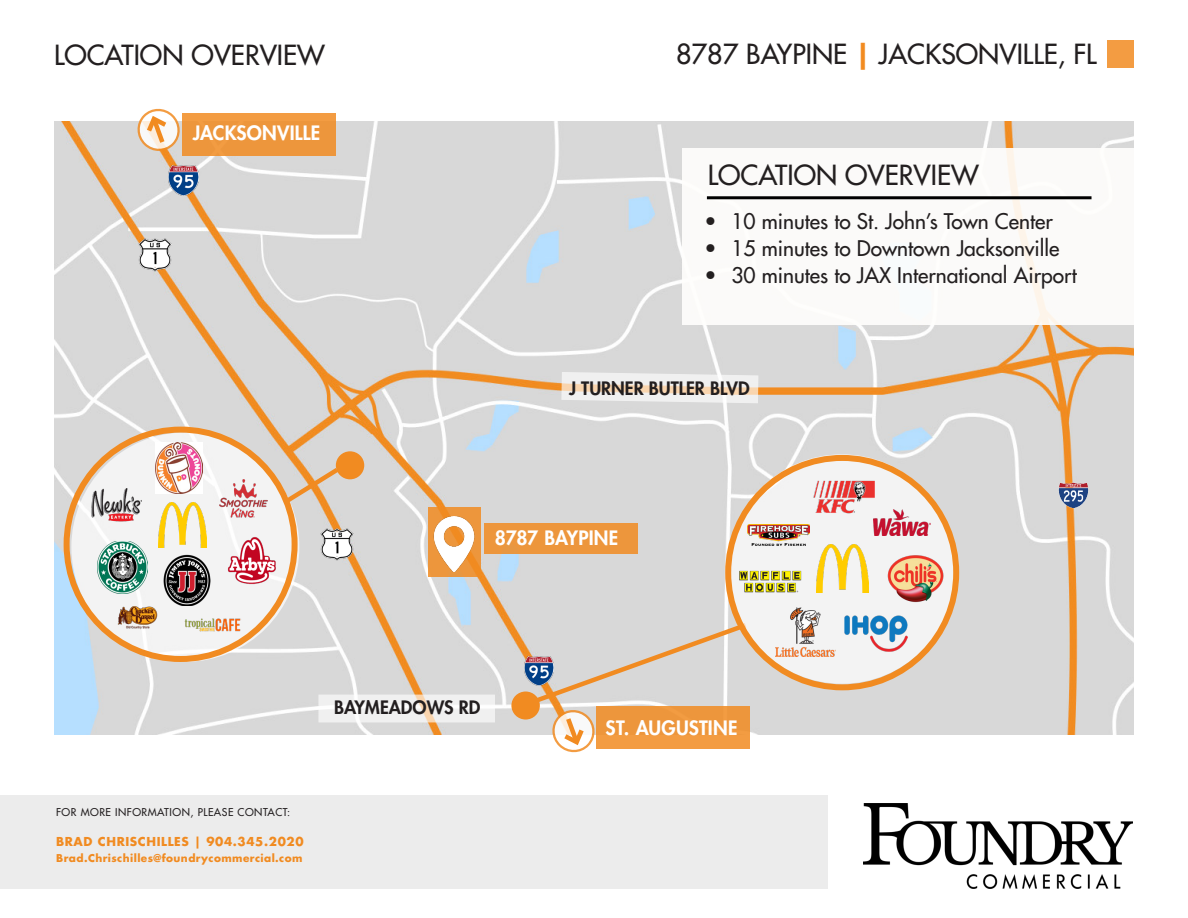
<style>
.page{position:relative;width:1188px;height:918px;background:#fff}
.page>*{position:absolute;margin:0;border:0;box-sizing:border-box;transform-origin:0 0}
.t1{font:500 27px "Futura Std";color:#231f20}
.t2{font:500 21px "Futura Std";color:#231f20}
.t3{font:800 19.35px "Futura Std";letter-spacing:.01em;color:#fff}
.t4{font:800 18px "Futura Std";color:#231f20}
.Section_Headings{font:700 12px "Futura Std";letter-spacing:.05em;color:#f18b21}
.Section_Headings-2{font:700 10.5px "Futura Std";letter-spacing:.04em;color:#f18b21}
.Section_Headings-3{font:500 10.5px "Futura Std";letter-spacing:.05em;color:#231f20}
.s1{font-weight:700;color:#f28b20}
</style>
<div class="page">
<img style="left:55px;top:122px;width:1079px;height:612px">
<img style="left:169px;top:166px;width:29px;height:30px">
<img style="left:320px;top:528px;width:34px;height:33px">
<img style="left:524px;top:656px;width:2px;height:30px">
<div style="left:182px;top:113px;width:154px;height:42px;background:#ed963c"></div>
<svg style="left:133px;top:108px;width:48px;height:47px"></svg>
<img style="left:138px;top:239px;width:34px;height:32px">
<img style="left:1055px;top:479px;width:37px;height:35px">
<svg style="left:429px;top:508px;width:52px;height:69px"></svg>
<svg style="left:561px;top:371px;width:198px;height:33px"></svg>
<div style="left:683px;top:148px;width:451px;height:177px;background:#fffefc"></div>
<hr style="left:707px;top:196px;width:385px;height:3px;background:#000">
<img style="left:427px;top:517px;width:55px;height:55px">
<svg style="left:71px;top:432px;width:228px;height:230px;fill:#f3f3f3"></svg>
<div style="left:336px;top:451px;width:28px;height:28px;background:#f18b21;border-radius:50%"></div>
<div style="left:511px;top:692px;width:29px;height:28px;background:#f18b21;border-radius:50%"></div>
<svg style="left:279px;top:464px;width:64px;height:45px;background:#dfc2a3"></svg>
<svg style="left:526px;top:619px;width:225px;height:134px;background:#dfc5ab"></svg>
<div style="left:64px;top:427px;width:234px;height:235px;border:6px solid #f18b21;border-radius:50%"></div>
<svg style="left:728px;top:454px;width:228px;height:230px;fill:#f3f3f3"></svg>
<div style="left:725px;top:455px;width:234px;height:235px;border:6px solid #f18b21;border-radius:50%"></div>
<img style="left:228px;top:535px;width:48px;height:50px">
<img style="left:219px;top:479px;width:48px;height:39px">
<img style="left:91px;top:477px;width:51px;height:54px">
<img style="left:155px;top:443px;width:48px;height:51px">
<img style="left:159px;top:503px;width:48px;height:44px">
<img style="left:164px;top:554px;width:47px;height:52px">
<img style="left:97px;top:542px;width:51px;height:52px">
<img style="left:113px;top:600px;width:50px;height:35px">
<img style="left:183px;top:609px;width:59px;height:37px">
<img style="left:881px;top:550px;width:69px;height:59px">
<img style="left:817px;top:544px;width:51px;height:49px">
<img style="left:747px;top:524px;width:62px;height:22px">
<img style="left:873px;top:509px;width:58px;height:27px">
<img style="left:845px;top:616px;width:63px;height:36px">
<img style="left:814px;top:479px;width:61px;height:37px">
<img style="left:776px;top:608px;width:60px;height:48px">
<div style="left:484px;top:523px;width:153px;height:31px;background:#ed963c"></div>
<img style="left:731px;top:554px;width:74px;height:56px">
<div style="left:1107px;top:41px;width:27px;height:27px;background:#f39c42"></div>
<img style="left:863px;top:804px;width:269px;height:85px">
<div style="left:0;top:795px;width:827px;height:94px;background:#ececec"></div>
<svg style="left:318px;top:695px;width:177px;height:27px;fill:#f0f0f0"></svg>
<p class="t1" style="left:54px;top:38px;width:273px">LOCATION OVERVIEW</p>
<p class="t3" style="left:193px;top:120px;width:129px">JACKSONVILLE</p>
<p class="t1" style="left:676px;top:37px;width:422px">8787 BAYPINE <span class="s1">|</span> JACKSONVILLE, FL</p>
<p class="t1" style="left:708px;top:158px;width:273px">LOCATION OVERVIEW</p>
<p class="t2" style="left:704px;top:208px;width:350px">• 10 minutes to St. John’s Town Center</p>
<p class="t2" style="left:704px;top:235px;width:357px">• 15 minutes to Downtown Jacksonville</p>
<p class="t2" style="left:704px;top:262px;width:374px">• 30 minutes to JAX International Airport</p>
<p class="t4" style="left:569px;top:377px;width:182px">J TURNER BUTLER BLVD</p>
<p class="t3" style="left:495px;top:526px;width:125px">8787 BAYPINE</p>
<p class="t4" style="left:334px;top:696px;width:148px">BAYMEADOWS RD</p>
<p class="Section_Headings-3" style="left:56px;top:805px;width:236px">FOR MORE INFORMATION, PLEASE CONTACT:</p>
<p class="Section_Headings" style="left:56px;top:833px;width:249px">BRAD CHRISCHILLES | 904.345.2020</p>
<p class="Section_Headings-2" style="left:56px;top:851px;width:248px">Brad.Chrischilles@foundrycommercial.com</p>
<p class="t3" style="left:606px;top:716px;width:133px">ST. AUGUSTINE</p>
</div>
